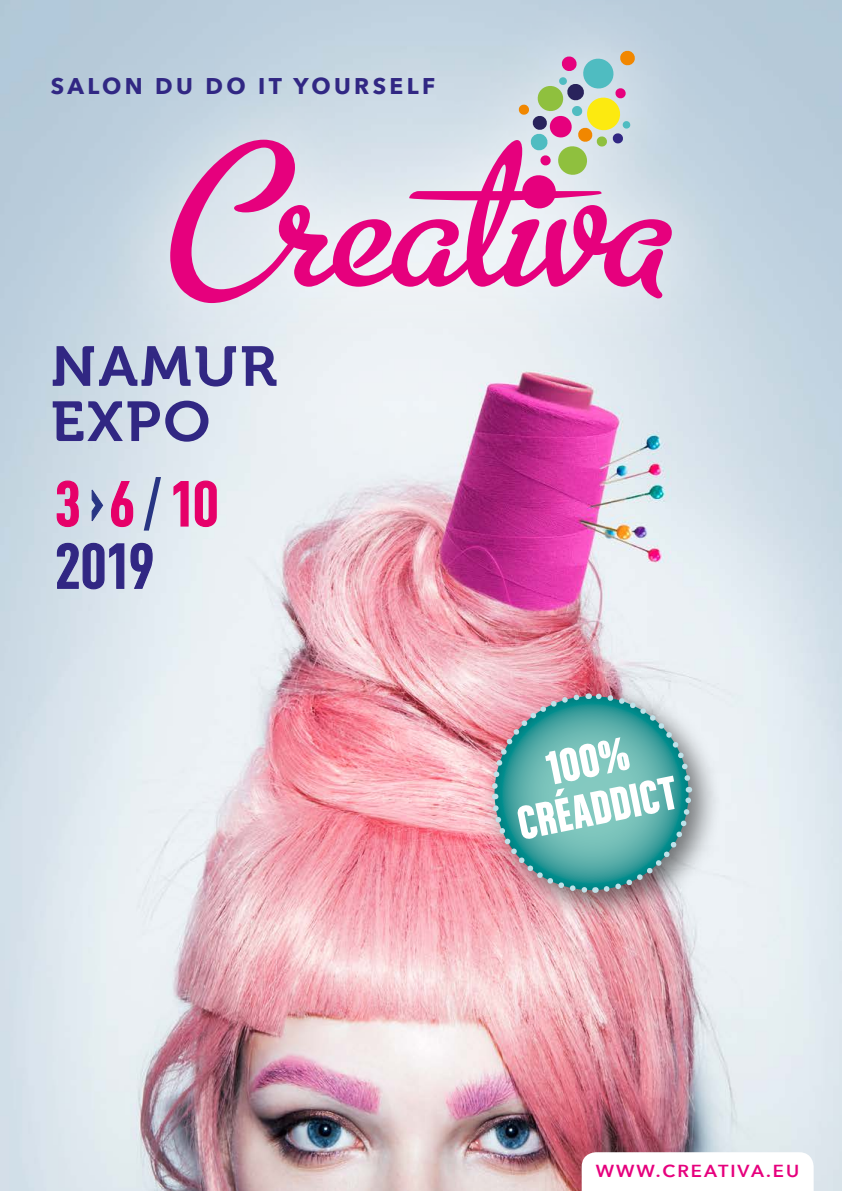
<style>
.page{position:relative;width:842px;height:1191px;background:#fff}
.page>*{position:absolute;margin:0;border:0;box-sizing:border-box;transform-origin:0 0}
.t1{font:700 62.3px/62.3px "DIN Cond";letter-spacing:-.035em;color:#e60069;scale:1.05 1}
.t2{font:55.9px/55.1px "Museo 700";letter-spacing:.04em;color:#312783;scale:1.05 1}
.t3{font:50.6px/48.1px "Chalet Comprime Hong Kong Eighty";color:#fff;text-align:center}
.t4{font:700 22.7px "Avenir Next";letter-spacing:.15em;color:#312783}
.t5{font:600 17.4px "Avenir Next";letter-spacing:.11em;color:#e6007d;scale:1.06 1}
.s1{color:#283583}
.s2{font-weight:500;color:#283583}
.s3{color:#312783}
</style>
<div class="page">
<img style="left:0;top:0;width:842px;height:1191px">
<svg style="left:56px;top:480px;width:24px;height:47px"></svg>
<svg style="left:91px;top:487px;width:13px;height:36px"></svg>
<svg style="left:110px;top:480px;width:24px;height:47px"></svg>
<svg style="left:173px;top:480px;width:44px;height:47px;background:#e3c1d8"></svg>
<svg style="left:56px;top:542px;width:97px;height:48px;background:#bbc3d9"></svg>
<svg style="left:101px;top:0;width:637px;height:372px;background:#ccdae5"></svg>
<svg style="left:170px;top:140px;width:502px;height:163px;background:#e1a2cc"></svg>
<svg style="left:518px;top:50px;width:118px;height:161px;background:#cabfbf"></svg>
<svg style="left:582px;top:1152px;width:232px;height:39px"></svg>
<div style="left:481px;top:682px;width:241px;height:241px;background:#000;opacity:.52"></div>
<svg style="left:489px;top:690px;width:205px;height:206px;background:#7badad"></svg>
<p class="t4" style="left:51px;top:66px;width:386px">SALON DU DO IT YOURSELF</p>
<h2 class="t2" style="left:51px;top:340px;width:217px">NAMUR<br>EXPO</h2>
<h1 class="t1" style="left:55px;top:471px;width:158px">3<span class="s1">›</span>6<span class="s2">/</span>10<br><span class="s3">2019</span></h1>
<h3 class="t3" style="left:503px;top:752px;width:162px;rotate:-12deg">100%<br>CRÉADDICT</h3>
<p class="t5" style="left:596px;top:1155px;width:193px">WWW.CREATIVA.EU</p>
</div>
